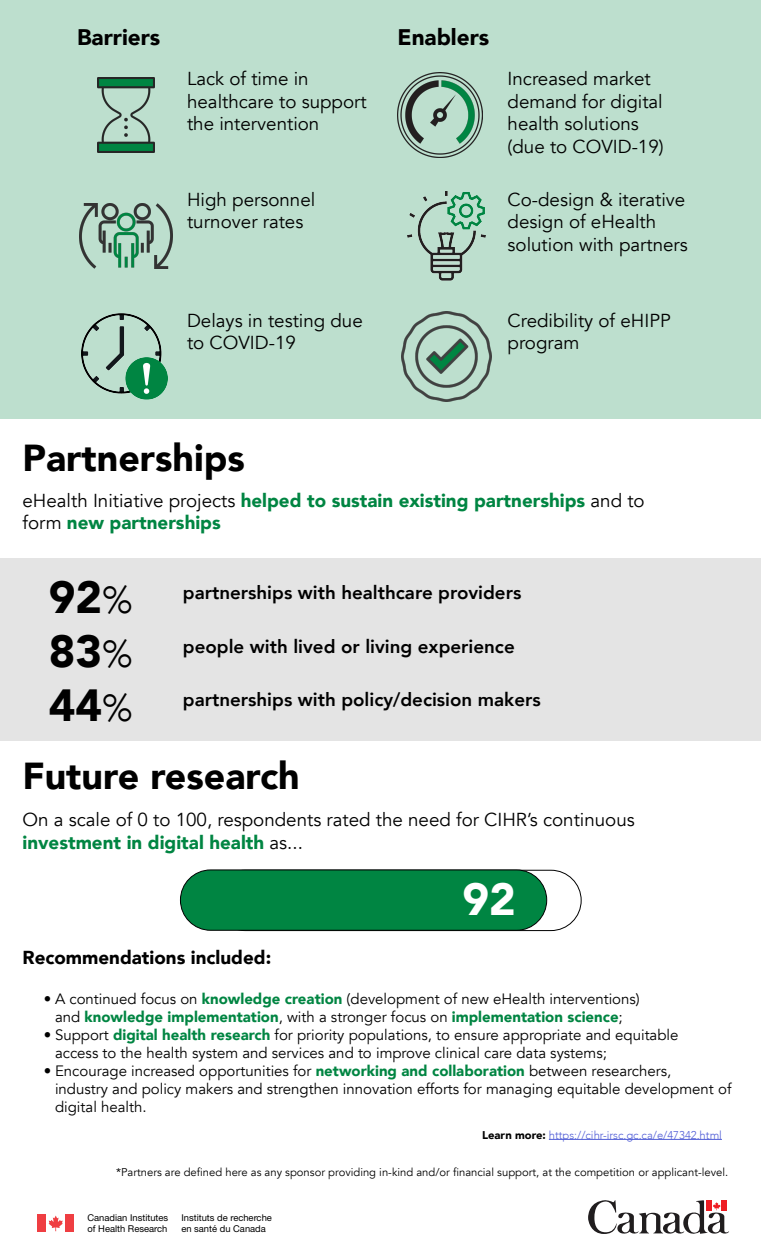
<style>
.page{position:relative;width:761px;height:1259px;background:#fff}
.page>*{position:absolute;margin:0;border:0;box-sizing:border-box;transform-origin:0 0}
.t1{font:900 45px "Avenir";color:#000}
.t2{font:900 45px "Avenir";color:#fff}
.t3{font:900 37.5px "Avenir";color:#000}
.t4{font:900 22.5px "Avenir";color:#000}
.t5{font:18.75px/22.5px "Avenir";color:#000}
.t6{font:900 18.75px "Avenir";color:#008542}
.t7{font:800 18.75px "Avenir";color:#000}
.t8{font:900 18.75px "Avenir";color:#000}
.t9{font:15px/18px "Avenir";color:#000}
.t10{font:11.25px "Avenir";color:#000}
.t11{font:300 11.25px "Avenir";color:#4f5cd6}
.t12{font:9.38px/11.2px "Helvetica Neue";color:#000}
.s1{font-weight:400;color:#000}
.s2{font-weight:300;font-size:37.5px}
.s3{font-weight:900;color:#008542}
.s4{font-weight:900;color:#000}
</style>
<div class="page">
<div style="left:1px;top:558px;width:760px;height:183px;background:#e4e4e4"></div>
<div style="left:214px;top:870px;width:367px;height:61px;border:1px solid #000;border-radius:30px"></div>
<div style="left:180px;top:870px;width:366px;height:60px;background:#008542;border-radius:30px"></div>
<div style="left:180px;top:869px;width:367px;height:61px;border:1px solid #000;border-radius:30px"></div>
<div style="left:37px;top:1214px;width:9px;height:18px;background:#ef3e42"></div>
<div style="left:65px;top:1214px;width:9px;height:18px;background:#ef3e42"></div>
<svg style="left:49px;top:1215px;width:14px;height:16px"></svg>
<svg style="left:588px;top:1200px;width:141px;height:34px"></svg>
<div style="left:1px;top:0;width:760px;height:419px;background:#bddfce"></div>
<img style="left:97px;top:78px;width:57px;height:75px">
<img style="left:81px;top:313px;width:87px;height:87px">
<img style="left:79px;top:203px;width:93px;height:66px">
<img style="left:397px;top:73px;width:85px;height:85px">
<img style="left:401px;top:312px;width:90px;height:89px">
<img style="left:407px;top:192px;width:78px;height:88px">
<hr style="left:549px;top:1139px;width:173px;height:1px;background:#4f5cd6">
<p class="t4" style="left:77px;top:18px;width:85px">Barriers</p>
<p class="t4" style="left:397px;top:18px;width:93px">Enablers</p>
<p class="t5" style="left:187px;top:68px;width:123px">Lack of time in</p>
<p class="t5" style="left:187px;top:90px;width:181px">healthcare to support the intervention</p>
<p class="t5" style="left:187px;top:189px;width:130px">High personnel</p>
<p class="t5" style="left:187px;top:211px;width:118px">turnover rates</p>
<p class="t5" style="left:507px;top:68px;width:157px">Increased market demand for digital health solutions</p>
<p class="t5" style="left:507px;top:135px;width:158px">(due to COVID-19)</p>
<p class="t5" style="left:507px;top:189px;width:179px">Co-design &amp; iterative</p>
<p class="t5" style="left:507px;top:211px;width:182px">design of eHealth solution with partners</p>
<p class="t5" style="left:187px;top:309px;width:177px">Delays in testing due</p>
<p class="t5" style="left:187px;top:332px;width:110px">to COVID-19</p>
<p class="t5" style="left:507px;top:309px;width:165px">Credibility of eHIPP</p>
<p class="t5" style="left:507px;top:332px;width:73px">program</p>
<p class="t3" style="left:22px;top:426px;width:224px">Partnerships</p>
<p class="t6" style="left:22px;top:484px;width:623px"><span class="s1">eHealth Initiative projects</span> helped to sustain existing partnerships <span class="s1">and to</span></p>
<p class="t6" style="left:22px;top:507px;width:200px"><span class="s1">form</span> new partnerships</p>
<p class="t1" style="left:49px;top:559px;width:85px">92<span class="s2">%</span></p>
<p class="t1" style="left:49px;top:613px;width:85px">83<span class="s2">%</span></p>
<p class="t1" style="left:49px;top:667px;width:85px">44<span class="s2">%</span></p>
<p class="t7" style="left:183px;top:577px;width:340px">partnerships with healthcare providers</p>
<p class="t7" style="left:183px;top:631px;width:333px">people with lived or living experience</p>
<p class="t7" style="left:183px;top:685px;width:359px">partnerships with policy/decision makers</p>
<p class="t3" style="left:22px;top:743px;width:279px">Future research</p>
<p class="t5" style="left:22px;top:809px;width:614px">On a scale of 0 to 100, respondents rated the need for CIHR’s continuous</p>
<p class="t6" style="left:22px;top:826px;width:282px">investment in digital health <span class="s1">as...</span></p>
<p class="t2" style="left:462px;top:861px;width:55px">92</p>
<p class="t8" style="left:22px;top:941px;width:250px">Recommendations included:</p>
<p class="t9" style="left:44px;top:990px;width:597px;text-align:center">• A continued focus on <span class="s3">knowledge creation</span> (development of new eHealth interventions) and <span class="s3">knowledge implementation</span>, with a stronger focus on <span class="s3">implementation science</span>;</p>
<p class="t9" style="left:55px;top:1026px;width:625px;text-indent:-11px">• Support <span class="s3">digital health research</span> for priority populations, to ensure appropriate and equitable access to the health system and services and to improve clinical care data systems;</p>
<p class="t9" style="left:55px;top:1062px;width:678px;text-indent:-11px">• Encourage increased opportunities for <span class="s3">networking and collaboration</span> between researchers,<br>industry and policy makers and strengthen innovation efforts for managing equitable development of digital health.</p>
<p class="t11" style="left:482px;top:1128px;width:241px"><span class="s4">Learn more:</span> https://cihr-irsc.gc.ca/e/47342.html</p>
<p class="t10" style="left:116px;top:1165px;width:614px">*Partners are defined here as any sponsor providing in-kind and/or financial support, at the competition or applicant-level.</p>
<p class="t12" style="left:87px;top:1212px;width:82px">Canadian Institutes of Health Research</p>
<p class="t12" style="left:181px;top:1212px;width:92px">Instituts de recherche en santé du Canada</p>
</div>
